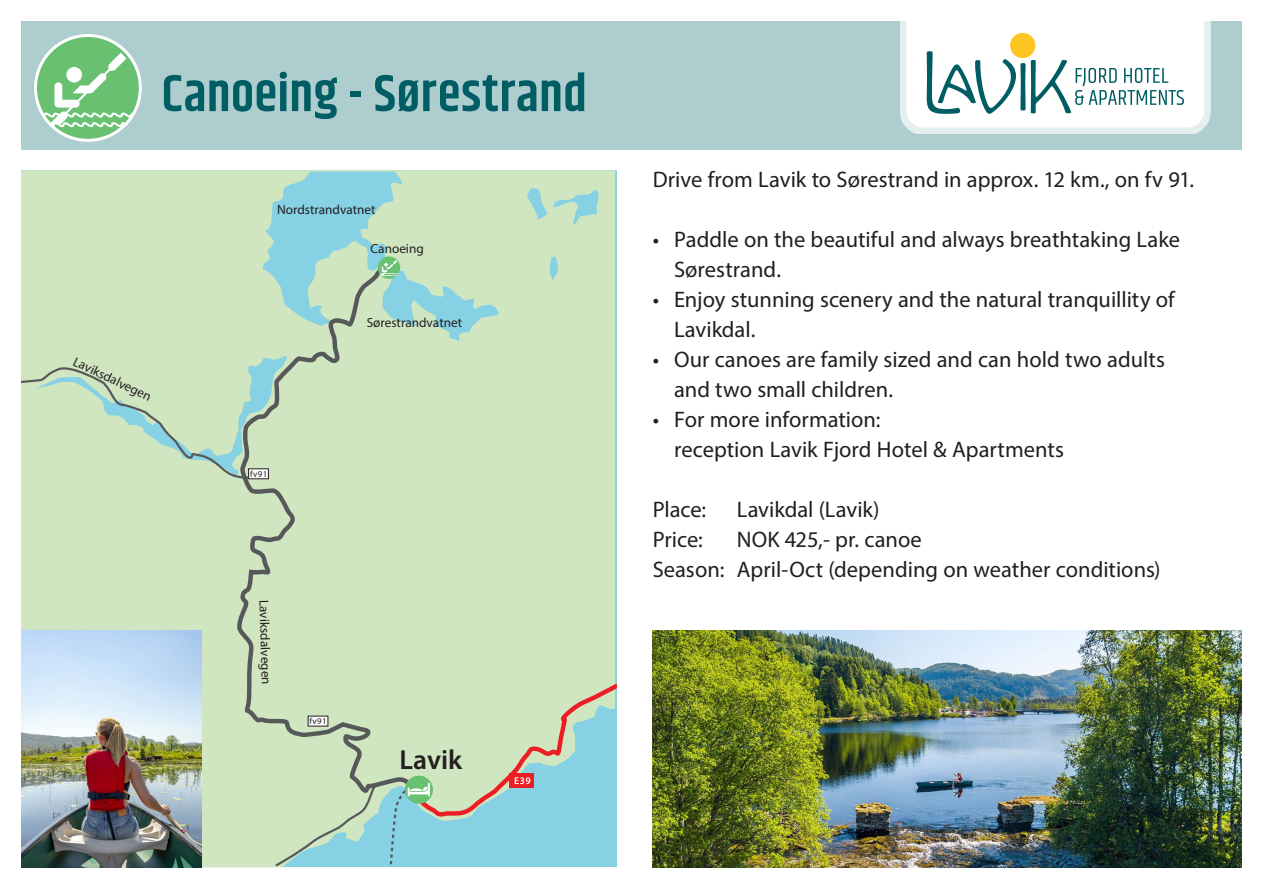
<style>
.page{position:relative;width:1263px;height:893px;background:#fff}
.page>*{position:absolute;margin:0;border:0;box-sizing:border-box;transform-origin:0 0}
.Soort_route{font:600 52.5px "Khand";letter-spacing:.01em;color:#005d63}
.t1{font:600 27.6px "Myriad Pro";color:#231f20}
.bodytekst{font:22.5px/30px "Myriad Pro";color:#231f20}
.t2{font:13.2px "Myriad Pro";color:#231f20}
.t3{font:8.85px "Myriad Pro";letter-spacing:.05em;color:#231f20}
</style>
<div class="page">
<div style="left:21px;top:21px;width:1221px;height:129px;background:#aecdce"></div>
<div style="left:900px;top:0;width:310px;height:134px;background:#fff;opacity:.7"></div>
<svg style="left:906px;top:0;width:298px;height:128px"></svg>
<div style="left:1010px;top:33px;width:25px;height:25px;background:#fec422;border-radius:50%"></div>
<div style="left:21px;top:170px;width:594px;height:697px;background:#d0e6c1"></div>
<div style="left:30px;top:355px;width:204px;height:10px;background:#d0e6c1"></div>
<svg style="left:526px;top:188px;width:73px;height:40px;background:#b9dfcb"></svg>
<svg style="left:550px;top:256px;width:8px;height:26px"></svg>
<div style="left:234px;top:265px;width:183px;height:532px;background:#d0e6c1"></div>
<svg style="left:21px;top:365px;width:358px;height:502px;background:#c8e0bf"></svg>
<svg style="left:389px;top:682px;width:228px;height:184px;background:#acd4ca"></svg>
<svg style="left:262px;top:172px;width:239px;height:172px;background:#b4dccb"></svg>
<img style="left:653px;top:631px;width:589px;height:236px">
<img style="left:21px;top:631px;width:181px;height:236px">
<svg style="left:36px;top:36px;width:104px;height:104px"></svg>
<div style="left:66px;top:67px;width:16px;height:16px;background:#fff;border-radius:50%"></div>
<div style="left:34px;top:34px;width:108px;height:108px;border:3px solid #fff;border-radius:50%"></div>
<p class="Soort_route" style="left:162px;top:59px;width:427px">Canoeing - Sørestrand</p>
<p class="t2" style="left:78px;top:353px;width:86px;rotate:26deg">Laviksdalvegen</p>
<p class="t2" style="left:277px;top:201px;width:100px">Nordstrandvatnet</p>
<p class="t2" style="left:371px;top:240px;width:55px">Canoeing</p>
<p class="t2" style="left:367px;top:315px;width:97px">Sørestrandvatnet</p>
<p class="t3" style="left:250px;top:468px;width:19px">fv91</p>
<p class="t2" style="left:272px;top:599px;width:86px;rotate:88deg">Laviksdalvegen</p>
<p class="t3" style="left:310px;top:715px;width:19px">fv91</p>
<p class="t1" style="left:400px;top:742px;width:64px">Lavik</p>
<p class="bodytekst" style="left:653px;top:164px;width:543px">Drive from Lavik to Sørestrand in approx. 12 km., on fv 91.</p>
<p class="bodytekst" style="left:674px;top:224px;width:507px;text-indent:-21px">• Paddle on the beautiful and always breathtaking Lake<br>Sørestrand.</p>
<p class="bodytekst" style="left:674px;top:284px;width:502px;text-indent:-21px">• Enjoy stunning scenery and the natural tranquillity of<br>Lavikdal.</p>
<p class="bodytekst" style="left:674px;top:344px;width:492px;text-indent:-21px">• Our canoes are family sized and can hold two adults and two small children.</p>
<p class="bodytekst" style="left:674px;top:404px;width:392px;text-indent:-21px">• For more information:<br>reception Lavik Fjord Hotel &amp; Apartments</p>
<p class="bodytekst" style="left:653px;top:494px;width:55px">Place:</p>
<p class="bodytekst" style="left:737px;top:494px;width:144px">Lavikdal (Lavik)</p>
<p class="bodytekst" style="left:653px;top:524px;width:52px">Price:</p>
<p class="bodytekst" style="left:737px;top:524px;width:187px">NOK 425,- pr. canoe</p>
<p class="bodytekst" style="left:653px;top:554px;width:509px">Season: April-Oct (depending on weather conditions)</p>
</div>
